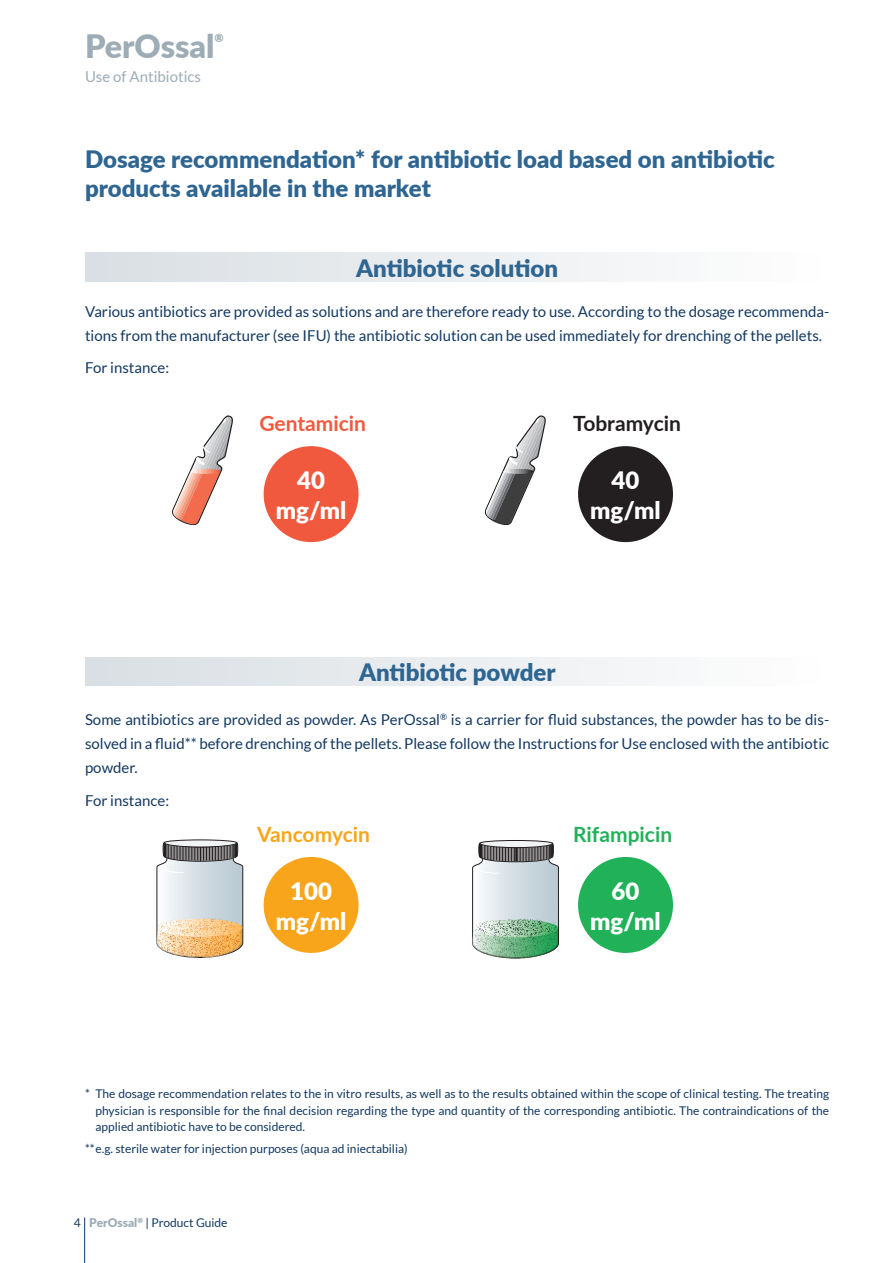
<style>
.page{position:relative;width:893px;height:1263px;background:#fff}
.page>*{position:absolute;margin:0;border:0;box-sizing:border-box;transform-origin:0 0}
.t1{font:900 32.25px "Lato";color:#9dacb5}
.t2{font:900 24px/28.8px "Lato";color:#2e6591}
.t3{font:900 24px/30px "Lato";color:#fff;text-align:center}
.t4{font:700 21px "Lato";color:#f0593e}
.t5{font:700 21px "Lato";color:#f9a51b}
.t6{font:700 21px "Lato";color:#231f20}
.t7{font:700 21px "Lato";color:#21b259}
.t8{font:15px/24px "Lato";color:#123862}
.t9{font:15px "Lato";color:#9dacb5}
.t10{font:12px/16.5px "Lato";color:#123862;text-align:justify}
.t11{font:900 11.25px "Lato";color:#9dacb5}
.s1{font-weight:900;color:#9dacb5}
</style>
<div class="page">
<hr style="left:84px;top:1217px;width:1px;height:46px;background:#123862">
<div style="left:85px;top:657px;width:744px;height:29px;background:linear-gradient(to right,#d9dfe3,#fefefe)"></div>
<svg style="left:172px;top:415px;width:61px;height:111px"></svg>
<svg style="left:484px;top:415px;width:62px;height:111px"></svg>
<svg style="left:157px;top:840px;width:86px;height:31px"></svg>
<img style="left:156px;top:871px;width:62px;height:87px">
<img style="left:218px;top:871px;width:26px;height:86px">
<svg style="left:472px;top:840px;width:87px;height:31px"></svg>
<img style="left:472px;top:871px;width:87px;height:88px">
<div style="left:85px;top:253px;width:744px;height:28px;background:linear-gradient(to right,#d9dfe3,#fefefe)"></div>
<div style="left:264px;top:446px;width:95px;height:96px;background:#f0593e;border-radius:50%"></div>
<div style="left:264px;top:857px;width:95px;height:96px;background:#f9a51b;border-radius:50%"></div>
<div style="left:578px;top:446px;width:95px;height:96px;background:#231f20;border-radius:50%"></div>
<div style="left:578px;top:857px;width:95px;height:96px;background:#21b259;border-radius:50%"></div>
<h1 class="t1" style="left:85px;top:22px;width:131px">PerOssal</h1>
<p class="t11" style="left:215px;top:30px;width:11px">®</p>
<p class="t9" style="left:85px;top:68px;width:117px">Use of Antibiotics</p>
<h2 class="t2" style="left:85px;top:144px;width:691px">Dosage recommendation* for antibiotic load based on antibiotic products available in the market</h2>
<h2 class="t2" style="left:356px;top:252px;width:204px">Antibiotic solution</h2>
<p class="t8" style="left:85px;top:299px;width:746px">Various antibiotics are provided as solutions and are therefore ready to use. According to the dosage recommenda&shy;tions from the manufacturer (see IFU) the antibiotic solution can be used immediately for drenching of the pellets.</p>
<p class="t8" style="left:85px;top:356px;width:86px">For instance:</p>
<h3 class="t4" style="left:259px;top:408px;width:108px">Gentamicin</h3>
<h2 class="t3" style="left:276px;top:464px;width:72px">40 mg/ml</h2>
<h3 class="t6" style="left:573px;top:408px;width:109px">Tobramycin</h3>
<h2 class="t3" style="left:590px;top:464px;width:72px">40 mg/ml</h2>
<h2 class="t2" style="left:359px;top:657px;width:198px">Antibiotic powder</h2>
<p class="t8" style="left:85px;top:708px;width:746px;text-align:justify">Some antibiotics are provided as powder. As PerOssal<sup>®</sup> is a carrier for fluid substances, the powder has to be dis&shy;solved in a fluid** before drenching of the pellets. Please follow the Instructions for Use enclosed with the antibiotic powder.</p>
<p class="t8" style="left:85px;top:788px;width:86px">For instance:</p>
<h3 class="t5" style="left:257px;top:819px;width:114px">Vancomycin</h3>
<h2 class="t3" style="left:276px;top:875px;width:72px">100 mg/ml</h2>
<h3 class="t7" style="left:573px;top:819px;width:100px">Rifampicin</h3>
<h2 class="t3" style="left:590px;top:875px;width:72px">60 mg/ml</h2>
<p class="t10" style="left:96px;top:1085px;width:735px;text-indent:-10px">* The dosage recommendation relates to the in vitro results, as well as to the results obtained within the scope of clinical testing. The treating physician is responsible for the final decision regarding the type and quantity of the corresponding antibiotic. The contraindications of the applied antibiotic have to be considered.</p>
<p class="t10" style="left:85px;top:1140px;width:324px">**e.g. sterile water for injection purposes (aqua ad iniectabilia)</p>
<p class="t10" style="left:74px;top:1214px;width:8px">4</p>
<p class="t10" style="left:89px;top:1214px;width:140px"><span class="s1">PerOssal</span><sup>®</sup> | Product Guide</p>
</div>
